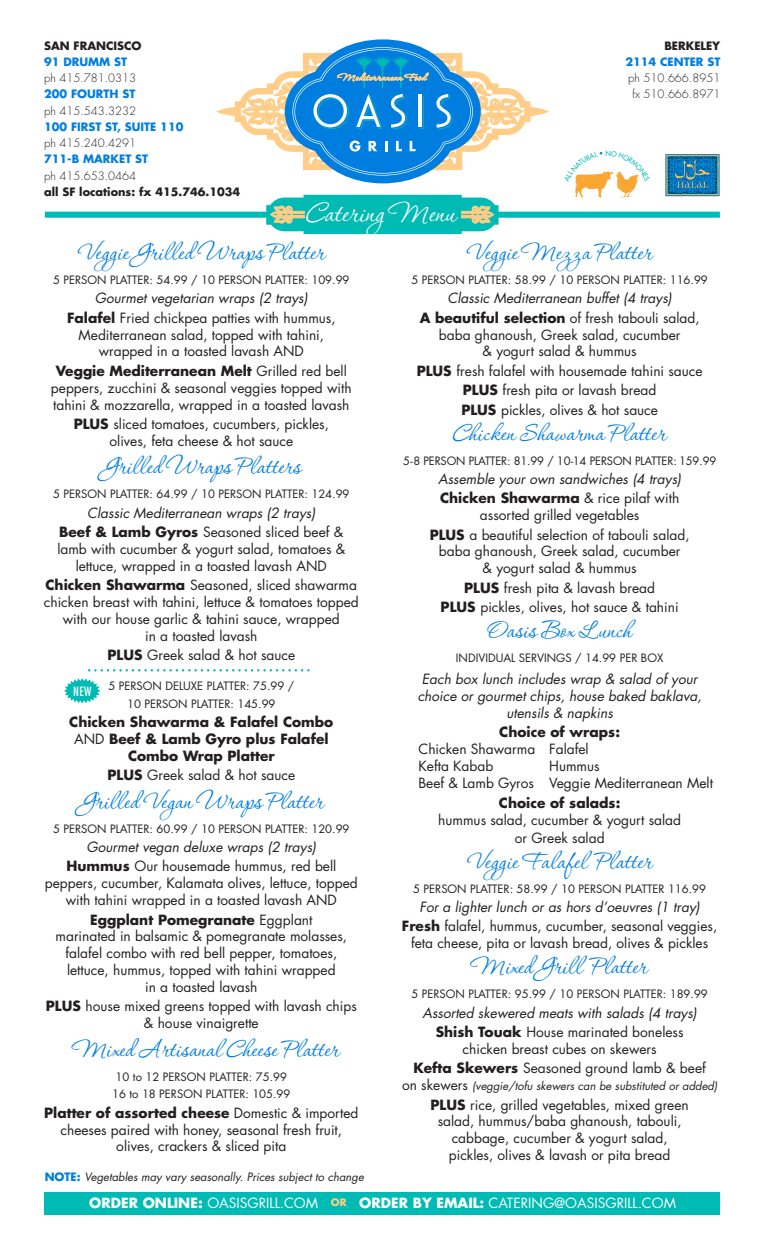
<style>
.page{position:relative;width:765px;height:1260px;background:#fff}
.page>*{position:absolute;margin:0;border:0;box-sizing:border-box;transform-origin:0 0}
.t1{font:35px "P22 Corinthia";color:#fff}
.t2{font:30px "P22 Corinthia";color:#007edf}
.t3{font:13.75px/16.9px "Futura";color:#231f20;text-align:center}
.t4{font:italic 13.75px/19.4px "Futura";color:#231f20;text-align:center}
.t5{font:700 13.75px/16.9px "Futura";color:#231f20;text-align:center}
.t6{font:13.75px "Futura";color:#fff}
.t7{font:condensed 12.5px "Futura";color:#fff}
.t8{font:11.25px/17.5px "Futura";color:#231f20;text-align:center}
.t9{font:300 11.25px/16.2px "Futura";color:#231f20}
.t10{font:italic 11.25px "Futura";color:#231f20}
.s1{font-weight:700}
.s2{font-weight:700;color:#007edf}
.s3{font-style:italic}
.s4{font-weight:700;font-style:normal}
.s5{font-style:normal}
.s6{font-weight:400}
.s7{font-weight:700;font-style:normal;color:#007edf}
.s8{font-style:normal;font-size:13.75px}
.s9{font-weight:700;font-size:10px;color:#ffcd87}
</style>
<div class="page">
<div style="left:45px;top:1192px;width:675px;height:22px;background:#00bab4"></div>
<svg style="left:89px;top:669px;width:221px;height:3px"></svg>
<svg style="left:64px;top:678px;width:36px;height:25px"></svg>
<svg style="left:45px;top:39px;width:675px;height:195px"></svg>
<p class="t9" style="left:44px;top:38px;width:198px"><span class="s1">SAN FRANCISCO<br></span><span class="s2">91 DRUMM ST<br></span>ph 415.781.0313<br><span class="s2">200 FOURTH ST<br></span>ph 415.543.3232<br><span class="s2">100 FIRST ST, SUITE 110<br></span>ph 415.240.4291<br><span class="s2">711-B MARKET ST<br></span>ph 415.653.0464<br><span class="s1">all SF locations: fx 415.746.1034</span></p>
<p class="t9" style="left:625px;top:38px;width:96px;text-align:right"><span class="s1">BERKELEY<br></span><span class="s2">2114 CENTER ST </span>ph 510.666.8951 fx 510.666.8971</p>
<p class="t1" style="left:307px;top:195px;width:153px">Catering Menu</p>
<p class="t2" style="left:78px;top:237px;width:249px">Veggie Grilled Wraps Platter</p>
<p class="t8" style="left:53px;top:271px;width:298px">5 PERSON PLATTER: 54.99 / 10 PERSON PLATTER: 109.99</p>
<p class="t3" style="left:67px;top:289px;width:270px;line-height:19.4px"><span class="s3">Gourmet vegetarian wraps (2 trays)<br></span><span class="s1">Falafel</span> Fried chickpea patties with hummus,</p>
<p class="t3" style="left:79px;top:326px;width:247px">Mediterranean salad, topped with tahini, wrapped in a toasted lavash AND</p>
<p class="t3" style="left:51px;top:363px;width:302px"><span class="s1">Veggie Mediterranean Melt</span> Grilled red bell peppers, zucchini &amp; seasonal veggies topped with tahini &amp; mozzarella, wrapped in a toasted lavash</p>
<p class="t3" style="left:74px;top:416px;width:257px"><span class="s1">PLUS</span> sliced tomatoes, cucumbers, pickles, olives, feta cheese &amp; hot sauce</p>
<p class="t2" style="left:102px;top:451px;width:201px">Grilled Wraps Platters</p>
<p class="t8" style="left:53px;top:486px;width:298px">5 PERSON PLATTER: 64.99 / 10 PERSON PLATTER: 124.99</p>
<p class="t4" style="left:59px;top:503px;width:286px">Classic Mediterranean wraps (2 trays)<br><span class="s4">Beef &amp; Lamb Gyros</span> <span class="s5">Seasoned sliced beef &amp;</span></p>
<p class="t3" style="left:57px;top:541px;width:289px">lamb with cucumber &amp; yogurt salad, tomatoes &amp; lettuce, wrapped in a toasted lavash AND</p>
<p class="t3" style="left:44px;top:577px;width:316px"><span class="s1">Chicken Shawarma</span> Seasoned, sliced shawarma chicken breast with tahini, lettuce &amp; tomatoes topped with our house garlic &amp; tahini sauce, wrapped<br>in a toasted lavash</p>
<p class="t3" style="left:107px;top:647px;width:189px"><span class="s1">PLUS</span> Greek salad &amp; hot sauce</p>
<p class="t8" style="left:108px;top:677px;width:187px">5 PERSON DELUXE PLATTER: 75.99 /<br>10 PERSON PLATTER: 145.99</p>
<p class="t5" style="left:69px;top:713px;width:266px">Chicken Shawarma &amp; Falafel Combo<br><span class="s6">AND</span> Beef &amp; Lamb Gyro plus Falafel<br>Combo Wrap Platter</p>
<p class="t3" style="left:107px;top:767px;width:189px"><span class="s1">PLUS</span> Greek salad &amp; hot sauce</p>
<p class="t2" style="left:79px;top:785px;width:246px">Grilled Vegan Wraps Platter</p>
<p class="t8" style="left:53px;top:820px;width:298px">5 PERSON PLATTER: 60.99 / 10 PERSON PLATTER: 120.99</p>
<p class="t4" style="left:66px;top:838px;width:271px">Gourmet vegan deluxe wraps (2 trays)<br><span class="s4">Hummus</span> <span class="s5">Our housemade hummus, red bell</span></p>
<p class="t3" style="left:45px;top:875px;width:314px">peppers, cucumber, Kalamata olives, lettuce, topped with tahini wrapped in a toasted lavash AND</p>
<p class="t3" style="left:56px;top:911px;width:293px"><span class="s1">Eggplant Pomegranate</span> Eggplant<br>marinated in balsamic &amp; pomegranate molasses, falafel combo with red bell pepper, tomatoes, lettuce, hummus, topped with tahini wrapped<br>in a toasted lavash</p>
<p class="t3" style="left:46px;top:998px;width:313px"><span class="s1">PLUS</span> house mixed greens topped with lavash chips &amp; house vinaigrette</p>
<p class="t2" style="left:73px;top:1033px;width:268px">Mixed Artisanal Cheese Platter</p>
<p class="t8" style="left:112px;top:1068px;width:180px">10 to 12 PERSON PLATTER: 75.99<br>16 to 18 PERSON PLATTER: 105.99</p>
<p class="t3" style="left:44px;top:1104px;width:316px"><span class="s1">Platter of assorted cheese</span> Domestic &amp; imported cheeses paired with honey, seasonal fresh fruit, olives, crackers &amp; sliced pita</p>
<p class="t7" style="left:73px;top:683px;width:20px">NEW</p>
<p class="t10" style="left:45px;top:1170px;width:321px"><span class="s7">NOTE:</span> Vegetables may vary seasonally. Prices subject to change</p>
<p class="t2" style="left:467px;top:237px;width:187px">Veggie Mezza Platter</p>
<p class="t8" style="left:411px;top:271px;width:298px">5 PERSON PLATTER: 58.99 / 10 PERSON PLATTER: 116.99</p>
<p class="t4" style="left:420px;top:289px;width:281px">Classic Mediterranean buffet (4 trays)<br><span class="s4">A beautiful selection</span> <span class="s5">of fresh tabouli salad,</span></p>
<p class="t3" style="left:439px;top:326px;width:243px">baba ghanoush, Greek salad, cucumber &amp; yogurt salad &amp; hummus</p>
<p class="t3" style="left:417px;top:361px;width:287px;line-height:19.4px"><span class="s1">PLUS</span> fresh falafel with housemade tahini sauce<br><span class="s1">PLUS</span> fresh pita or lavash bread<br><span class="s1">PLUS</span> pickles, olives &amp; hot sauce</p>
<p class="t2" style="left:453px;top:417px;width:215px">Chicken Shawarma Platter</p>
<p class="t8" style="left:403px;top:452px;width:315px">5-8 PERSON PLATTER: 81.99 / 10-14 PERSON PLATTER: 159.99</p>
<p class="t4" style="left:438px;top:469px;width:244px;text-align:left">Assemble your own sandwiches (4 trays)<br><span class="s4">Chicken Shawarma</span> <span class="s5">&amp; rice pilaf with</span></p>
<p class="t3" style="left:430px;top:506px;width:261px;line-height:19.4px">assorted grilled vegetables<br><span class="s1">PLUS</span> a beautiful selection of tabouli salad,</p>
<p class="t3" style="left:439px;top:543px;width:243px">baba ghanoush, Greek salad, cucumber &amp; yogurt salad &amp; hummus</p>
<p class="t3" style="left:441px;top:578px;width:240px;line-height:19.4px"><span class="s1">PLUS</span> fresh pita &amp; lavash bread<br><span class="s1">PLUS</span> pickles, olives, hot sauce &amp; tahini</p>
<p class="t2" style="left:488px;top:615px;width:146px">Oasis Box Lunch</p>
<p class="t8" style="left:456px;top:649px;width:209px">INDIVIDUAL SERVINGS / 14.99 PER BOX</p>
<p class="t4" style="left:418px;top:671px;width:285px;line-height:16.9px">Each box lunch includes wrap &amp; salad of your choice or gourmet chips, house baked baklava, utensils &amp; napkins</p>
<p class="t3" style="left:418px;top:724px;width:203px;text-align:left;text-indent:81px"><span class="s1">Choice of wraps:<br></span>Chicken Shawarma Falafel<br>Kefta Kabab</p>
<p class="t3" style="left:418px;top:758px;width:296px;text-align:left;text-indent:131px">Hummus<br>Beef &amp; Lamb Gyros Veggie Mediterranean Melt</p>
<p class="t3" style="left:438px;top:794px;width:244px;line-height:17.5px"><span class="s1">Choice of salads:<br></span>hummus salad, cucumber &amp; yogurt salad or Greek salad</p>
<p class="t2" style="left:467px;top:845px;width:187px">Veggie Falafel Platter</p>
<p class="t8" style="left:413px;top:880px;width:294px">5 PERSON PLATTER: 58.99 / 10 PERSON PLATTER 116.99</p>
<p class="t4" style="left:402px;top:898px;width:317px">For a lighter lunch or as hors d’oeuvres (1 tray)<br><span class="s4">Fresh</span> <span class="s5">falafel, hummus, cucumber, seasonal veggies,</span></p>
<p class="t3" style="left:411px;top:935px;width:299px">feta cheese, pita or lavash bread, olives &amp; pickles</p>
<p class="t2" style="left:472px;top:951px;width:177px">Mixed Grill Platter</p>
<p class="t8" style="left:411px;top:986px;width:298px">5 PERSON PLATTER: 95.99 / 10 PERSON PLATTER: 189.99</p>
<p class="t4" style="left:422px;top:1003px;width:276px">Assorted skewered meats with salads (4 trays)<br><span class="s4">Shish Touak</span> <span class="s5">House marinated boneless</span></p>
<p class="t3" style="left:413px;top:1039px;width:294px;line-height:19.4px">chicken breast cubes on skewers<br><span class="s1">Kefta Skewers</span> Seasoned ground lamb &amp; beef</p>
<p class="t10" style="left:402px;top:1079px;width:317px"><span class="s8">on skewers</span> (veggie/tofu skewers can be substituted or added)</p>
<p class="t3" style="left:431px;top:1096px;width:260px"><span class="s1">PLUS</span> rice, grilled vegetables, mixed green salad, hummus/baba ghanoush, tabouli, cabbage, cucumber &amp; yogurt salad, pickles, olives &amp; lavash or pita bread</p>
<p class="t6" style="left:89px;top:1194px;width:588px"><span class="s1">ORDER ONLINE:</span> OASISGRILL.COM <span class="s9">OR</span> <span class="s1">ORDER BY EMAIL:</span> CATERING@OASISGRILL.COM</p>
</div>
